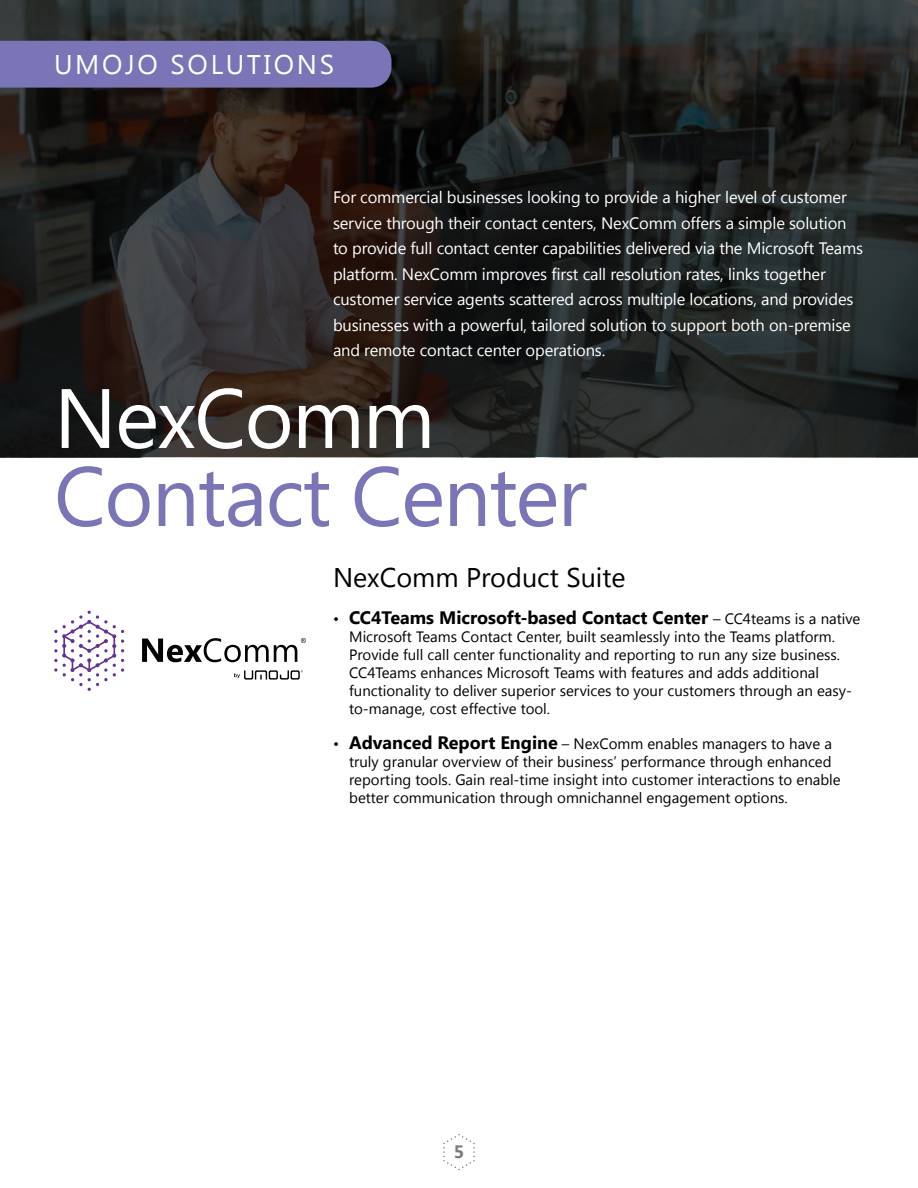
<style>
.page{position:relative;width:918px;height:1188px;background:#fff}
.page>*{position:absolute;margin:0;border:0;box-sizing:border-box;transform-origin:0 0}
.t1{font:84px "Segoe UI";letter-spacing:-.02em;color:#7975b6}
.t2{font:84px "Segoe UI";letter-spacing:-.02em;color:#fff}
.t3{font:27px "Segoe UI";color:#000}
.t4{font:27px "Segoe UI";letter-spacing:.1em;color:#fff}
.t5{font:700 18px "Segoe UI";color:#000}
.t6{font:700 18px "Segoe UI";color:#7b7b7b}
.t7{font:16.5px/25.5px "Segoe UI";letter-spacing:-.01em;color:#fff}
.t8{font:15px/18px "Segoe UI";color:#000}
.s1{font-weight:400;font-size:15px}
.s2{font-weight:700;font-size:18px}
</style>
<div class="page">
<svg style="left:0;top:0;width:918px;height:457px;background:#232321"></svg>
<div style="left:0;top:41px;width:392px;height:47px;background:#7975b6"></div>
<svg style="left:54px;top:611px;width:70px;height:80px"></svg>
<svg style="left:142px;top:638px;width:164px;height:24px"></svg>
<svg style="left:234px;top:670px;width:69px;height:10px"></svg>
<svg style="left:443px;top:1134px;width:32px;height:36px"></svg>
<h2 class="t4" style="left:54px;top:45px;width:282px">UMOJO SOLUTIONS</h2>
<p class="t7" style="left:333px;top:184px;width:532px">For commercial businesses looking to provide a higher level of customer service through their contact centers, NexComm offers a simple solution to provide full contact center capabilities delivered via the Microsoft Teams platform. NexComm improves first call resolution rates, links together customer service agents scattered across multiple locations, and provides businesses with a powerful, tailored solution to support both on-premise and remote contact center operations.</p>
<h1 class="t2" style="left:54px;top:360px;width:383px">NexComm</h1>
<h1 class="t1" style="left:54px;top:438px;width:534px">Contact Center</h1>
<h2 class="t3" style="left:333px;top:558px;width:294px">NexComm Product Suite</h2>
<p class="t5" style="left:333px;top:607px;width:529px"><span class="s1">•</span> CC4Teams Microsoft-based Contact Center <span class="s1">– CC4teams is a native</span></p>
<p class="t8" style="left:349px;top:627px;width:504px">Microsoft Teams Contact Center, built seamlessly into the Teams platform.<br>Provide full call center functionality and reporting to run any size business.<br>CC4Teams enhances Microsoft Teams with features and adds additional functionality to deliver superior services to your customers through an easy&shy;to-manage, cost effective tool.</p>
<p class="t8" style="left:349px;top:734px;width:493px;text-indent:-16px">• <span class="s2">Advanced Report Engine</span> – NexComm enables managers to have a truly granular overview of their business’ performance through enhanced reporting tools. Gain real-time insight into customer interactions to enable better communication through omnichannel engagement options.</p>
<p class="t6" style="left:454px;top:1142px;width:12px">5</p>
</div>
